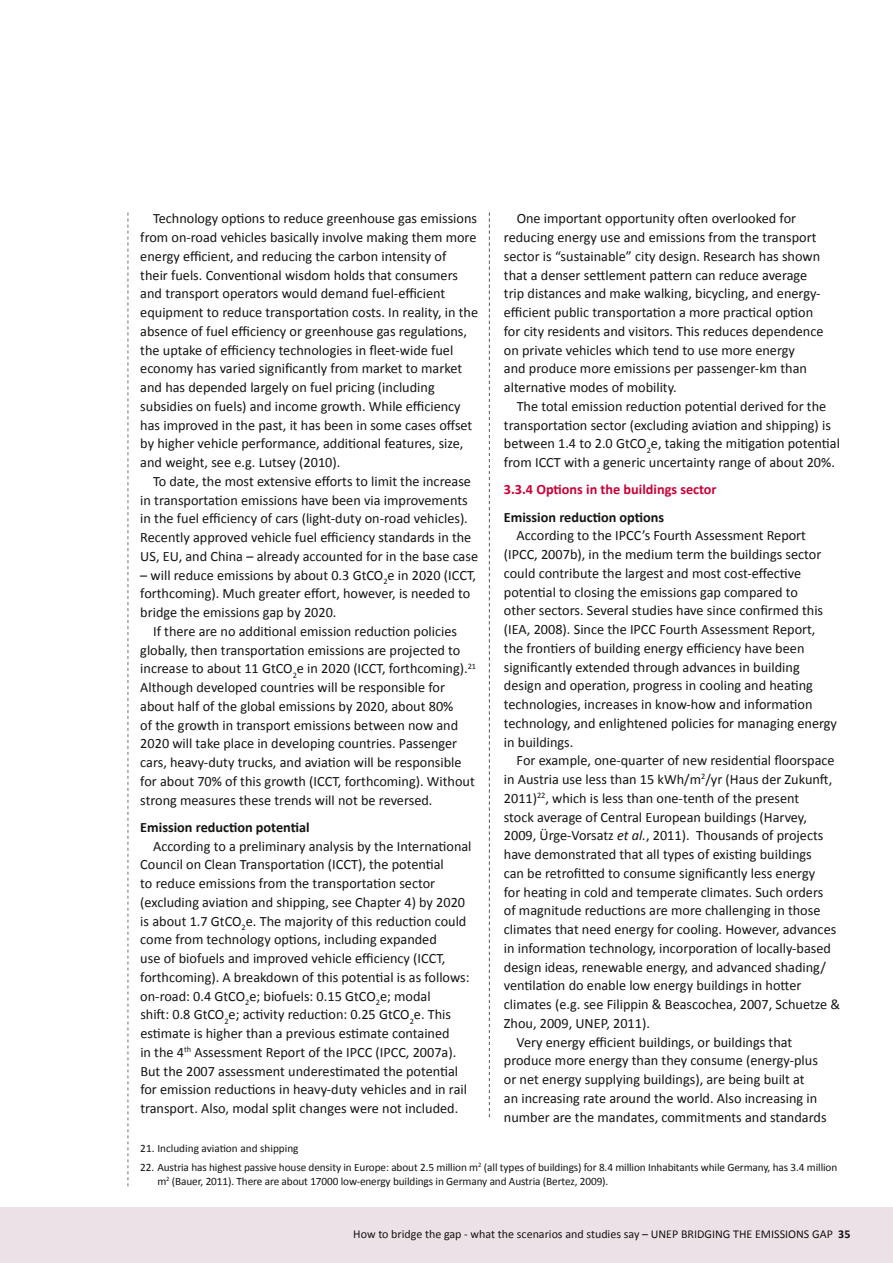
<style>
.page{position:relative;width:893px;height:1263px;background:#fff}
.page>*{position:absolute;margin:0;border:0;box-sizing:border-box;transform-origin:0 0}
.t1{font:14.25px/18.8px "Calibri";color:#151412}
.t2{font:700 14.25px "Calibri";color:#151412}
.t3{font:700 14.25px "Calibri";color:#ca0037}
.t4{font:12px "Calibri";color:#151412}
.t5{font:11.25px/14.2px "Calibri";letter-spacing:-.01em;color:#151412}
.s1{font-style:italic}
.s2{font-weight:700}
</style>
<div class="page">
<div style="left:0;top:1208px;width:893px;height:55px;background:#ece1e7"></div>
<svg style="left:128px;top:213px;width:1px;height:973px"></svg>
<svg style="left:489px;top:213px;width:1px;height:904px"></svg>
<p class="t1" style="left:140px;top:209px;width:339px;text-indent:13px">Technology options to reduce greenhouse gas emissions from on-road vehicles basically involve making them more energy efficient, and reducing the carbon intensity of<br>their fuels. Conventional wisdom holds that consumers and transport operators would demand fuel-efficient equipment to reduce transportation costs. In reality, in the absence of fuel efficiency or greenhouse gas regulations, the uptake of efficiency technologies in fleet-wide fuel economy has varied significantly from market to market and has depended largely on fuel pricing (including subsidies on fuels) and income growth. While efficiency has improved in the past, it has been in some cases offset by higher vehicle performance, additional features, size, and weight, see e.g. Lutsey (2010).</p>
<p class="t1" style="left:140px;top:471px;width:339px;text-indent:13px">To date, the most extensive efforts to limit the increase in transportation emissions have been via improvements in the fuel efficiency of cars (light-duty on-road vehicles).<br>Recently approved vehicle fuel efficiency standards in the US, EU, and China – already accounted for in the base case</p>
<p class="t1" style="left:140px;top:565px;width:337px">– will reduce emissions by about 0.3 GtCO<sub>2</sub>e in 2020 (ICCT, forthcoming). Much greater effort, however, is needed to bridge the emissions gap by 2020.</p>
<p class="t1" style="left:140px;top:621px;width:337px;text-indent:13px">If there are no additional emission reduction policies globally, then transportation emissions are projected to increase to about 11 GtCO<sub>2</sub>e in 2020 (ICCT, forthcoming).<sup>21<br></sup>Although developed countries will be responsible for about half of the global emissions by 2020, about 80%<br>of the growth in transport emissions between now and 2020 will take place in developing countries. Passenger cars, heavy-duty trucks, and aviation will be responsible for about 70% of this growth (ICCT, forthcoming). Without strong measures these trends will not be reversed.</p>
<p class="t2" style="left:140px;top:818px;width:171px">Emission reduction potential</p>
<p class="t1" style="left:140px;top:836px;width:333px;text-indent:13px">According to a preliminary analysis by the International Council on Clean Transportation (ICCT), the potential<br>to reduce emissions from the transportation sector (excluding aviation and shipping, see Chapter 4) by 2020 is about 1.7 GtCO<sub>2</sub>e. The majority of this reduction could come from technology options, including expanded<br>use of biofuels and improved vehicle efficiency (ICCT, forthcoming). A breakdown of this potential is as follows: on-road: 0.4 GtCO<sub>2</sub>e; biofuels: 0.15 GtCO<sub>2</sub>e; modal<br>shift: 0.8 GtCO<sub>2</sub>e; activity reduction: 0.25 GtCO<sub>2</sub>e. This estimate is higher than a previous estimate contained<br>in the 4<sup>th</sup> Assessment Report of the IPCC (IPCC, 2007a).<br>But the 2007 assessment underestimated the potential for emission reductions in heavy-duty vehicles and in rail transport. Also, modal split changes were not included.</p>
<p class="t1" style="left:504px;top:209px;width:321px;text-indent:13px">One important opportunity often overlooked for reducing energy use and emissions from the transport sector is “sustainable” city design. Research has shown that a denser settlement pattern can reduce average trip distances and make walking, bicycling, and energy&shy;efficient public transportation a more practical option for city residents and visitors. This reduces dependence on private vehicles which tend to use more energy<br>and produce more emissions per passenger-km than alternative modes of mobility.</p>
<p class="t1" style="left:504px;top:396px;width:338px;text-indent:13px">The total emission reduction potential derived for the transportation sector (excluding aviation and shipping) is between 1.4 to 2.0 GtCO<sub>2</sub>e, taking the mitigation potential from ICCT with a generic uncertainty range of about 20%.</p>
<p class="t3" style="left:504px;top:481px;width:214px">3.3.4 Options in the buildings sector</p>
<p class="t2" style="left:504px;top:508px;width:162px">Emission reduction options</p>
<p class="t1" style="left:504px;top:526px;width:335px;text-indent:13px">According to the IPCC’s Fourth Assessment Report (IPCC, 2007b), in the medium term the buildings sector could contribute the largest and most cost-effective potential to closing the emissions gap compared to<br>other sectors. Several studies have since confirmed this (IEA, 2008). Since the IPCC Fourth Assessment Report, the frontiers of building energy efficiency have been significantly extended through advances in building design and operation, progress in cooling and heating technologies, increases in know-how and information technology, and enlightened policies for managing energy in buildings.</p>
<p class="t1" style="left:517px;top:751px;width:319px">For example, one-quarter of new residential floorspace</p>
<p class="t1" style="left:504px;top:769px;width:330px">in Austria use less than 15 kWh/m<sup>2</sup>/yr (Haus der Zukunft,</p>
<p class="t1" style="left:504px;top:788px;width:297px">2011)<sup>22</sup>, which is less than one-tenth of the present</p>
<p class="t1" style="left:504px;top:807px;width:305px">stock average of Central European buildings (Harvey,</p>
<p class="t1" style="left:504px;top:826px;width:321px">2009, Ürge-Vorsatz <span class="s1">et al.</span>, 2011). Thousands of projects</p>
<p class="t1" style="left:504px;top:844px;width:309px">have demonstrated that all types of existing buildings</p>
<p class="t1" style="left:504px;top:863px;width:313px">can be retrofitted to consume significantly less energy</p>
<p class="t1" style="left:504px;top:882px;width:321px">for heating in cold and temperate climates. Such orders</p>
<p class="t1" style="left:504px;top:901px;width:318px">of magnitude reductions are more challenging in those</p>
<p class="t1" style="left:504px;top:919px;width:334px">climates that need energy for cooling. However, advances</p>
<p class="t1" style="left:504px;top:938px;width:329px">in information technology, incorporation of locally-based</p>
<p class="t1" style="left:504px;top:957px;width:324px">design ideas, renewable energy, and advanced shading/</p>
<p class="t1" style="left:504px;top:976px;width:299px">ventilation do enable low energy buildings in hotter</p>
<p class="t1" style="left:504px;top:994px;width:338px">climates (e.g. see Filippin &amp; Beascochea, 2007, Schuetze &amp;</p>
<p class="t1" style="left:504px;top:1013px;width:148px">Zhou, 2009, UNEP, 2011).</p>
<p class="t1" style="left:517px;top:1032px;width:277px">Very energy efficient buildings, or buildings that</p>
<p class="t1" style="left:504px;top:1051px;width:315px">produce more energy than they consume (energy-plus</p>
<p class="t1" style="left:504px;top:1069px;width:302px">or net energy supplying buildings), are being built at</p>
<p class="t1" style="left:504px;top:1088px;width:315px">an increasing rate around the world. Also increasing in</p>
<p class="t1" style="left:504px;top:1107px;width:324px">number are the mandates, commitments and standards</p>
<p class="t5" style="left:140px;top:1141px;width:160px">21. Including aviation and shipping</p>
<p class="t5" style="left:157px;top:1159px;width:681px;text-indent:-17px">22. Austria has highest passive house density in Europe: about 2.5 million m<sup>2</sup> (all types of buildings) for 8.4 million Inhabitants while Germany, has 3.4 million m<sup>2</sup> (Bauer, 2011). There are about 17000 low-energy buildings in Germany and Austria (Bertez, 2009).</p>
<p class="t4" style="left:353px;top:1226px;width:499px">How to bridge the gap - what the scenarios and studies say – UNEP Bridging the Emissions GaP <span class="s2">35</span></p>
</div>
